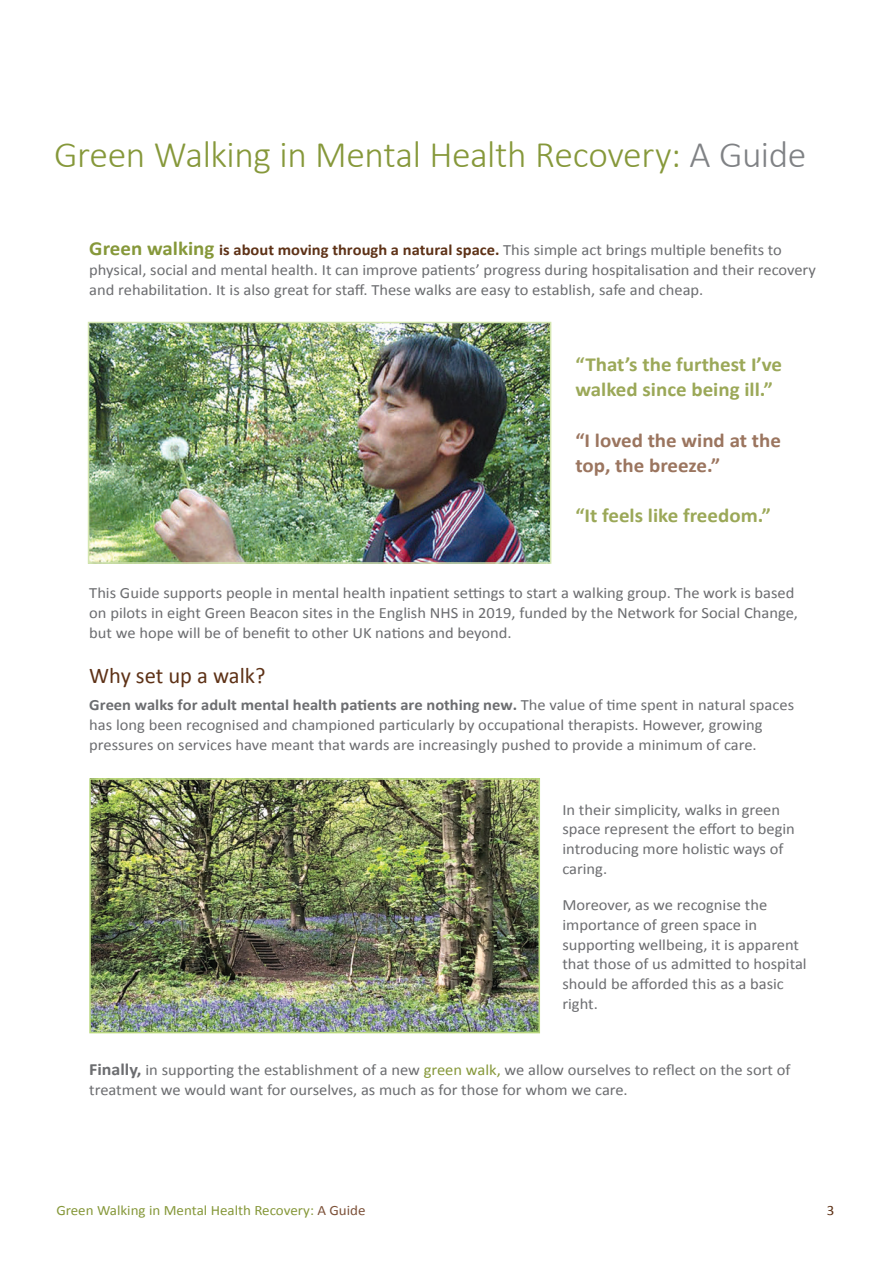
<style>
.page{position:relative;width:893px;height:1263px;background:#fff}
.page>*{position:absolute;margin:0;border:0;box-sizing:border-box;transform-origin:0 0}
.t1{font:300 37.5px "Calibri";letter-spacing:-.015em;color:#86983a}
.t2{font:22.5px "Calibri";color:#5e3217}
.t3{font:700 19.95px/25.2px "Calibri";color:#9ba858;scale:1.05 1}
.t4{font:700 19.95px/25.2px "Calibri";color:#9b755f;scale:1.05 1}
.t5{font:15.6px/19.8px "Calibri";color:#6c6d70;scale:1.05 1}
.t6{font:14.25px "Calibri";color:#86983a;scale:1.05 1}
.s1{color:#808285}
.s2{font-weight:700;font-size:19.95px;color:#86983a}
.s3{font-weight:700;color:#5e3217}
.s4{font-weight:700}
.s5{font-weight:700;font-size:17.1px}
.s6{color:#86983a}
.s7{color:#7d523a}
</style>
<div class="page">
<img style="left:92px;top:781px;width:445px;height:249px">
<div style="left:89px;top:778px;width:451px;height:255px;border:2px solid #b9d87e"></div>
<img style="left:91px;top:325px;width:457px;height:236px">
<div style="left:88px;top:322px;width:463px;height:242px;border:2px solid #d4e6b0"></div>
<h1 class="t1" style="left:54px;top:131px;width:754px">Green Walking in Mental Health Recovery: <span class="s1">A Guide</span></h1>
<p class="t5" style="left:89px;top:240px;width:693px"><span class="s2">Green walking</span> <span class="s3">is about moving through a natural space.</span> This simple act brings multiple benefits to physical, social and mental health. It can improve patients’ progress during hospitalisation and their recovery and rehabilitation. It is also great for staff. These walks are easy to establish, safe and cheap.</p>
<p class="t3" style="left:575px;top:352px;width:198px">“That’s the furthest I’ve walked since being ill.”</p>
<p class="t4" style="left:575px;top:427px;width:197px">“I loved the wind at the top, the breeze.”</p>
<p class="t3" style="left:575px;top:503px;width:188px">“It feels like freedom.”</p>
<p class="t5" style="left:89px;top:583px;width:676px">This Guide supports people in mental health inpatient settings to start a walking group. The work is based on pilots in eight Green Beacon sites in the English NHS in 2019, funded by the Network for Social Change, but we hope will be of benefit to other UK nations and beyond.</p>
<h2 class="t2" style="left:89px;top:661px;width:178px">Why set up a walk?</h2>
<p class="t5" style="left:89px;top:695px;width:673px"><span class="s4">Green walks for adult mental health patients are nothing new.</span> The value of time spent in natural spaces has long been recognised and championed particularly by occupational therapists. However, growing pressures on services have meant that wards are increasingly pushed to provide a minimum of care.</p>
<p class="t5" style="left:562px;top:800px;width:223px">In their simplicity, walks in green space represent the effort to begin introducing more holistic ways of caring.</p>
<p class="t5" style="left:562px;top:895px;width:234px">Moreover, as we recognise the importance of green space in supporting wellbeing, it is apparent that those of us admitted to hospital should be afforded this as a basic right.</p>
<p class="t5" style="left:89px;top:1060px;width:669px"><span class="s5">Finally,</span> in supporting the establishment of a new <span class="s6">green walk,</span> we allow ourselves to reflect on the sort of treatment we would want for ourselves, as much as for those for whom we care.</p>
<p class="t6" style="left:56px;top:1201px;width:296px">Green Walking in Mental Health Recovery: <span class="s7">A Guide</span></p>
</div>
